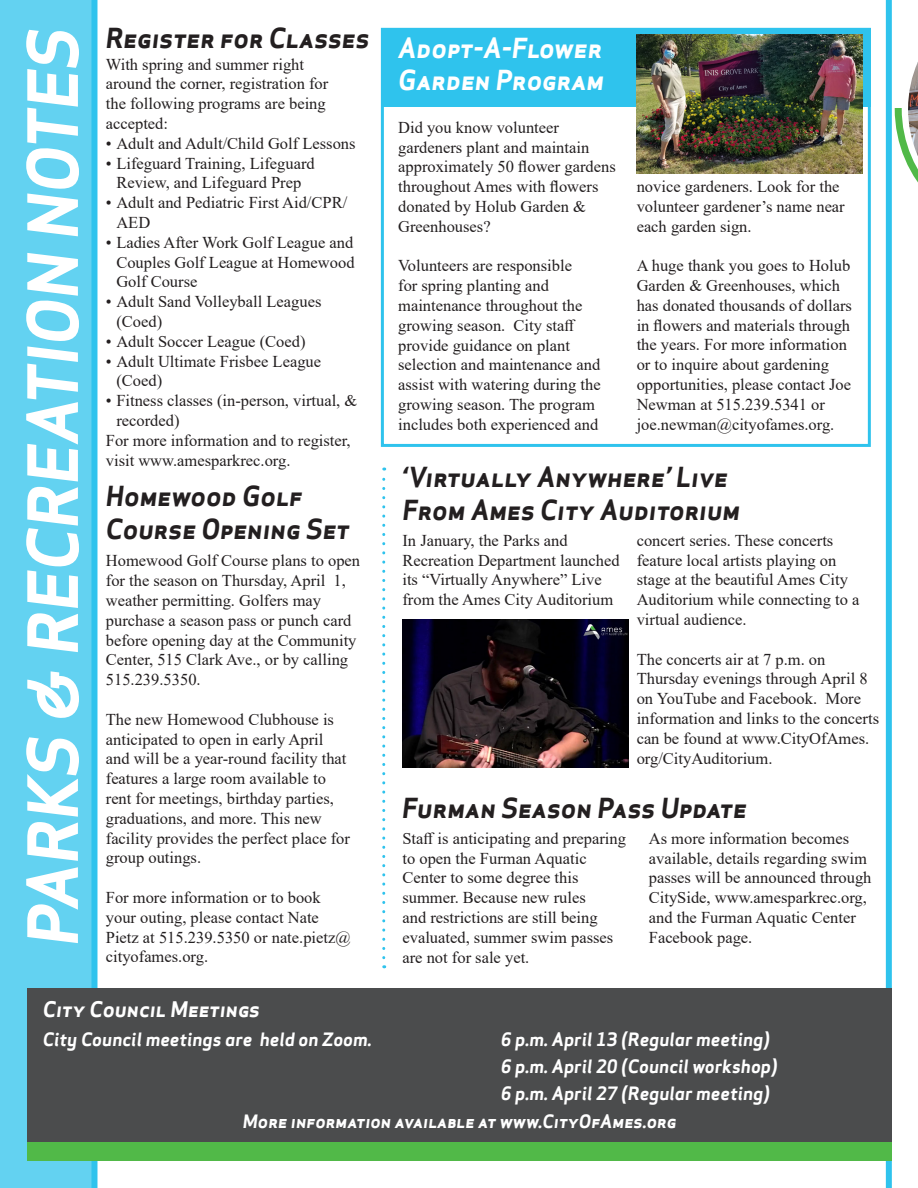
<style>
.page{position:relative;width:918px;height:1188px;background:#fff}
.page>*{position:absolute;margin:0;border:0;box-sizing:border-box;transform-origin:0 0}
.t1{font:italic 700 67.5px "Apex Sans";letter-spacing:-.005em;color:#fff}
.t2{font:italic 700 27px/32.4px "Apex Sans";color:#231f20}
.t3{font:italic 700 27px/32.4px "Apex Sans";color:#fff}
.t4{font:italic 700 21px "Apex Sans";color:#fff}
.t5{font:italic 700 18px/27px "Apex Sans";color:#fff}
.t6{font:16.5px/19.8px "Times New Roman";color:#231f20}
</style>
<div class="page">
<img style="left:908px;top:62px;width:10px;height:46px">
<svg style="left:895px;top:108px;width:23px;height:75px"></svg>
<div style="left:886px;top:0;width:6px;height:1188px;background:#2fc3ed"></div>
<div style="left:0;top:0;width:94px;height:1188px;background:#63d2f1"></div>
<div style="left:91px;top:0;width:6px;height:1188px;background:#2fc3ed"></div>
<div style="left:28px;top:1142px;width:864px;height:19px;background:#51b948"></div>
<div style="left:28px;top:988px;width:864px;height:153px;background:#4b4c4d"></div>
<div style="left:381px;top:28px;width:490px;height:419px;border:3px solid #2fc3ed"></div>
<div style="left:381px;top:28px;width:490px;height:79px;background:#2fc3ed"></div>
<svg style="left:382px;top:468px;width:3px;height:490px"></svg>
<img style="left:637px;top:34px;width:226px;height:140px">
<img style="left:402px;top:620px;width:226px;height:147px">
<p class="t1" style="left:9px;top:946px;width:920px;rotate:-90deg">PARKS &amp; RECREATION NOTES</p>
<p class="t2" style="left:106px;top:21px;width:265px">Register for Classes</p>
<p class="t6" style="left:106px;top:54px;width:224px">With spring and summer right around the corner, registration for the following programs are being accepted:</p>
<p class="t6" style="left:106px;top:133px;width:251px">• Adult and Adult/Child Golf Lessons</p>
<p class="t6" style="left:106px;top:153px;width:210px;text-align:center">• Lifeguard Training, Lifeguard<br>Review, and Lifeguard Prep</p>
<p class="t6" style="left:116px;top:192px;width:233px;text-indent:-10px">• Adult and Pediatric First Aid/CPR/<br>AED</p>
<p class="t6" style="left:116px;top:232px;width:240px;text-align:justify;text-indent:-10px">• Ladies After Work Golf League and Couples Golf League at Homewood Golf Course</p>
<p class="t6" style="left:116px;top:291px;width:207px;text-indent:-10px">• Adult Sand Volleyball Leagues (Coed)</p>
<p class="t6" style="left:106px;top:331px;width:201px">• Adult Soccer League (Coed)</p>
<p class="t6" style="left:116px;top:351px;width:206px;text-indent:-10px">• Adult Ultimate Frisbee League (Coed)</p>
<p class="t6" style="left:116px;top:390px;width:243px;text-indent:-10px">• Fitness classes (in-person, virtual, &amp; recorded)</p>
<p class="t6" style="left:106px;top:430px;width:246px">For more information and to register, visit www.amesparkrec.org.</p>
<p class="t2" style="left:106px;top:480px;width:245px">Homewood Golf<br>Course Opening Set</p>
<p class="t6" style="left:106px;top:550px;width:256px">Homewood Golf Course plans to open for the season on Thursday, April 1, weather permitting. Golfers may purchase a season pass or punch card before opening day at the Community<br>Center, 515 Clark Ave., or by calling<br>515.239.5350.</p>
<p class="t6" style="left:106px;top:709px;width:246px">The new Homewood Clubhouse is anticipated to open in early April and will be a year-round facility that features a large room available to rent for meetings, birthday parties, graduations, and more. This new facility provides the perfect place for group outings.</p>
<p class="t6" style="left:106px;top:887px;width:246px">For more information or to book your outing, please contact Nate<br>Pietz at 515.239.5350 or nate.pietz@ cityofames.org.</p>
<p class="t4" style="left:43px;top:996px;width:219px">City Council Meetings</p>
<p class="t3" style="left:398px;top:31px;width:208px">Adopt-A-Flower<br>Garden Program</p>
<p class="t6" style="left:398px;top:117px;width:219px">Did you know volunteer gardeners plant and maintain approximately 50 flower gardens throughout Ames with flowers donated by Holub Garden &amp;<br>Greenhouses?</p>
<p class="t6" style="left:398px;top:255px;width:204px">Volunteers are responsible<br>for spring planting and maintenance throughout the growing season. City staff provide guidance on plant selection and maintenance and assist with watering during the growing season. The program includes both experienced and</p>
<p class="t6" style="left:637px;top:176px;width:210px">novice gardeners. Look for the volunteer gardener’s name near each garden sign.</p>
<p class="t6" style="left:637px;top:255px;width:217px">A huge thank you goes to Holub<br>Garden &amp; Greenhouses, which has donated thousands of dollars in flowers and materials through the years. For more information or to inquire about gardening opportunities, please contact Joe<br>Newman at 515.239.5341 or joe.newman@cityofames.org.</p>
<p class="t2" style="left:402px;top:461px;width:327px">‘Virtually Anywhere’ Live</p>
<p class="t2" style="left:402px;top:494px;width:339px">From Ames City Auditorium</p>
<p class="t6" style="left:402px;top:530px;width:219px">In January, the Parks and<br>Recreation Department launched its “Virtually Anywhere” Live from the Ames City Auditorium</p>
<p class="t6" style="left:637px;top:530px;width:224px">concert series. These concerts feature local artists playing on stage at the beautiful Ames City<br>Auditorium while connecting to a virtual audience.</p>
<p class="t6" style="left:637px;top:649px;width:244px">The concerts air at 7 p.m. on<br>Thursday evenings through April 8 on YouTube and Facebook. More information and links to the concerts can be found at www.CityOfAmes. org/CityAuditorium.</p>
<p class="t2" style="left:402px;top:792px;width:347px">Furman Season Pass Update</p>
<p class="t6" style="left:402px;top:828px;width:225px">Staff is anticipating and preparing to open the Furman Aquatic<br>Center to some degree this summer. Because new rules<br>and restrictions are still being evaluated, summer swim passes are not for sale yet.</p>
<p class="t6" style="left:649px;top:828px;width:224px">As more information becomes available, details regarding swim passes will be announced through<br>CitySide, www.amesparkrec.org, and the Furman Aquatic Center<br>Facebook page.</p>
<p class="t5" style="left:43px;top:1026px;width:330px">City Council meetings are held on Zoom.</p>
<p class="t5" style="left:501px;top:1026px;width:278px">6 p.m. April 13 (Regular meeting)<br>6 p.m. April 20 (Council workshop)</p>
<p class="t5" style="left:501px;top:1080px;width:271px">6 p.m. April 27 (Regular meeting)</p>
<p class="t5" style="left:243px;top:1108px;width:435px">More information available at www.CityOfAmes.org</p>
</div>
